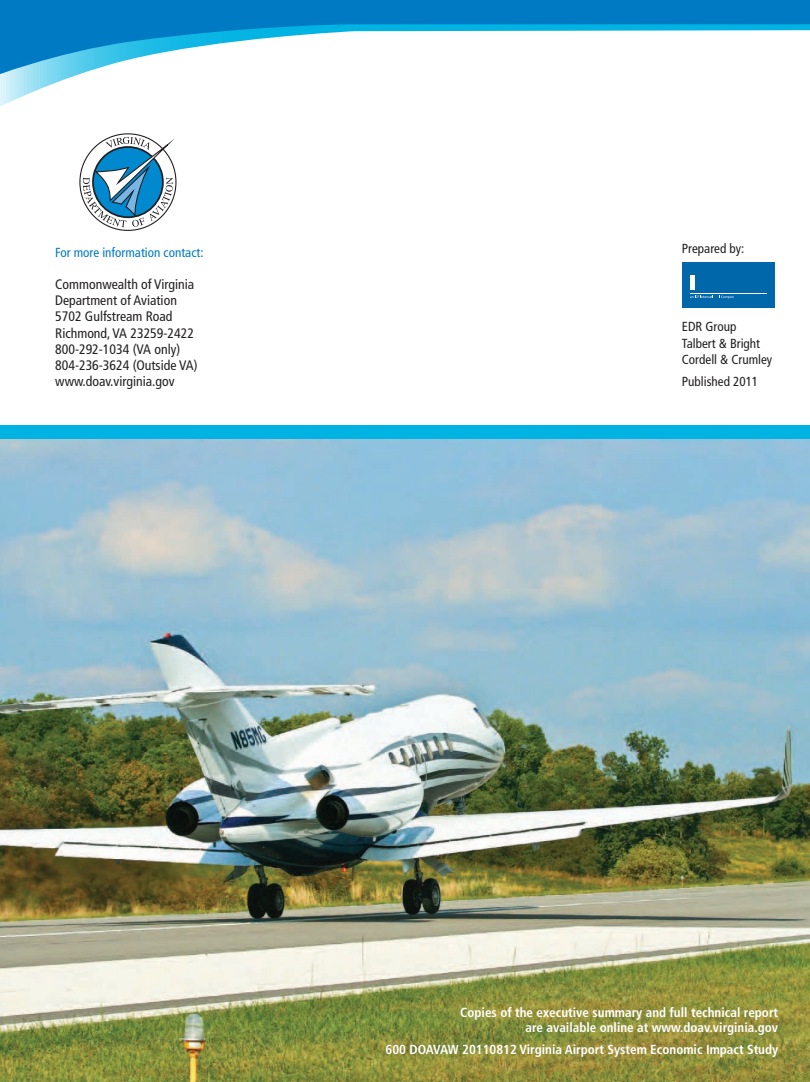
<style>
.page{position:relative;width:810px;height:1082px;background:#fff}
.page>*{position:absolute;margin:0;border:0;box-sizing:border-box;transform-origin:0 0}
.t1{font:condensed 13.75px/16.2px "Frutiger";color:#231f20}
.t2{font:700 condensed 13.12px/15px "Frutiger";color:#fff;text-align:right}
.t3{font:condensed 13.12px/16.2px "Frutiger";color:#231f20}
.t4{font:condensed 13.12px "Frutiger";color:#007bc3}
</style>
<div class="page">
<img style="left:0;top:439px;width:810px;height:642px">
<svg style="left:0;top:78px;width:68px;height:29px"></svg>
<svg style="left:0;top:0;width:810px;height:78px"></svg>
<div style="left:0;top:425px;width:810px;height:14px;background:#00b3e3"></div>
<svg style="left:83px;top:133px;width:94px;height:94px"></svg>
<div style="left:682px;top:262px;width:93px;height:45px;background:#0067aa"></div>
<hr style="left:690px;top:293px;width:77px;height:1px;background:#fff">
<svg style="left:690px;top:295px;width:43px;height:4px"></svg>
<hr style="left:690px;top:275px;width:4px;height:15px;background:#fff">
<p class="t4" style="left:55px;top:245px;width:150px">For more information contact:</p>
<p class="t1" style="left:55px;top:276px;width:144px">Commonwealth of Virginia<br>Department of Aviation<br>5702 Gulfstream Road<br>Richmond, VA 23259-2422<br>800-292-1034 (VA only)<br>804-236-3624 (Outside VA) www.doav.virginia.gov</p>
<p class="t3" style="left:682px;top:240px;width:64px">Prepared by:</p>
<p class="t3" style="left:682px;top:319px;width:92px">EDR Group<br>Talbert &amp; Bright<br>Cordell &amp; Crumley</p>
<p class="t3" style="left:682px;top:374px;width:78px">Published 2011</p>
<p class="t2" style="left:460px;top:1005px;width:319px">Copies of the executive summary and full technical report are available online at www.doav.virginia.gov</p>
<p class="t2" style="left:386px;top:1041px;width:394px">600 DOAVAW 20110812 Virginia Airport System Economic Impact Study</p>
</div>
